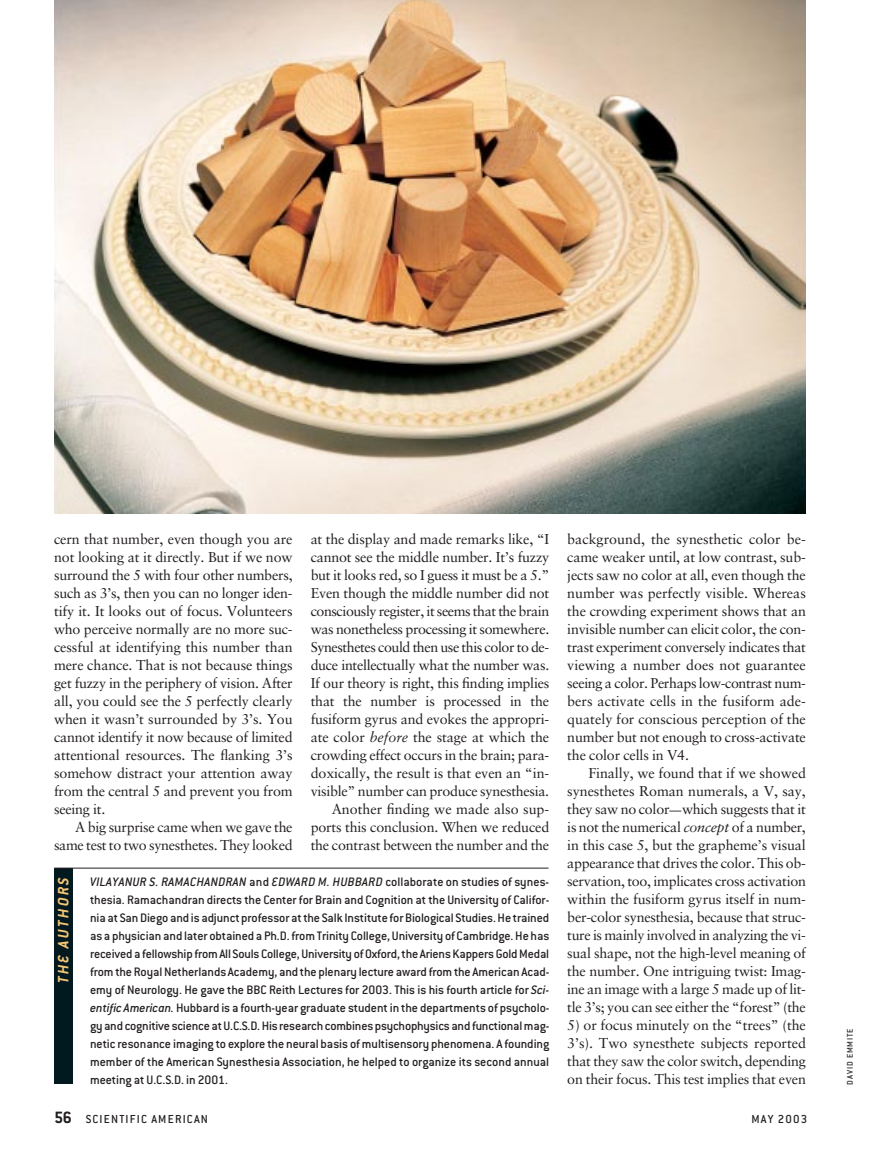
<style>
.page{position:relative;width:878px;height:1161px;background:#fff}
.page>*{position:absolute;margin:0;border:0;box-sizing:border-box;transform-origin:0 0}
.t1{font:italic 700 16.5px "Conduit ITC";letter-spacing:.14em;color:#f3c573}
.t2{font:14.25px/18px "Sabon";letter-spacing:-.015em;color:#231f1f;text-align:justify}
.t3{font:500 13.5px/18px "Conduit ITC";color:#231f1f;text-align:justify}
.t4{font:500 12.75px "Conduit ITC";letter-spacing:.09em;color:#231f1f}
.t5{font:500 9px "Conduit ITC";letter-spacing:.09em;color:#231f1f}
.s1{font-style:italic}
.s2{font-size:12px}
.s3{font-weight:700;font-size:18px}
</style>
<div class="page">
<img style="left:54px;top:0;width:752px;height:514px">
<div style="left:54px;top:868px;width:18px;height:216px;background:#031920"></div>
<hr style="left:54px;top:868px;width:494px;height:1px;background:#231f1f">
<p class="t2" style="left:54px;top:531px;width:240px">cern that number, even though you are not looking at it directly. But if we now surround the 5 with four other numbers, such as 3’s, then you can no longer iden&shy;tify it. It looks out of focus. Volunteers who perceive normally are no more suc&shy;cessful at identifying this number than mere chance. That is not because things get fuzzy in the periphery of vision. After all, you could see the 5 perfectly clearly when it wasn’t surrounded by 3’s. You cannot identify it now because of limited attentional resources. The flanking 3’s somehow distract your attention away from the central 5 and prevent you from seeing it.</p>
<p class="t2" style="left:54px;top:819px;width:240px;text-align:right">A big surprise came when we gave the same test to two synesthetes. They looked</p>
<p class="t2" style="left:310px;top:531px;width:240px;text-align:right">at the display and made remarks like, “I cannot see the middle number. It’s fuzzy but it looks red, so I guess it must be a 5.” Even though the middle number did not consciously register, it seems that the brain was nonetheless processing it somewhere.<br>Synesthetes could then use this color to de&shy;duce intellectually what the number was.<br>If our theory is right, this finding implies that the number is processed in the fusiform gyrus and evokes the appropri&shy;ate color <span class="s1">before</span> the stage at which the crowding effect occurs in the brain; para&shy;doxically, the result is that even an “in&shy;visible” number can produce synesthesia.<br>Another finding we made also sup&shy;ports this conclusion. When we reduced the contrast between the number and the</p>
<p class="t2" style="left:567px;top:531px;width:240px">background, the synesthetic color be&shy;came weaker until, at low contrast, sub&shy;jects saw no color at all, even though the number was perfectly visible. Whereas the crowding experiment shows that an invisible number can elicit color, the con&shy;trast experiment conversely indicates that viewing a number does not guarantee seeing a color. Perhaps low-contrast num&shy;bers activate cells in the fusiform ade&shy;quately for conscious perception of the number but not enough to cross-activate the color cells in V4.</p>
<p class="t2" style="left:567px;top:765px;width:240px;text-indent:21px">Finally, we found that if we showed synesthetes Roman numerals, a V, say, they saw no color<span class="s2">—</span>which suggests that it is not the numerical <span class="s1">concept</span> of a number, in this case 5, but the grapheme’s visual appearance that drives the color. This ob&shy;servation, too, implicates cross activation within the fusiform gyrus itself in num&shy;ber-color synesthesia, because that struc&shy;ture is mainly involved in analyzing the vi&shy;sual shape, not the high-level meaning of the number. One intriguing twist: Imag&shy;ine an image with a large 5 made up of lit&shy;tle 3’s; you can see either the “forest” (the</p>
<p class="t2" style="left:567px;top:1017px;width:240px">5) or focus minutely on the “trees” (the 3’s). Two synesthete subjects reported that they saw the color switch, depending on their focus. This test implies that even</p>
<p class="t3" style="left:90px;top:875px;width:461px"><span class="s1">VILAYANUR S. RAMACHANDRAN</span> and <span class="s1">EDWARD M. HUBBARD</span> collaborate on studies of synes&shy;thesia. Ramachandran directs the Center for Brain and Cognition at the University of Califor&shy;nia at San Diego and is adjunct professor at the Salk Institute for Biological Studies. He trained as a physician and later obtained a Ph.D. from Trinity College, University of Cambridge. He has received a fellowship from All Souls College, University of Oxford, the Ariens Kappers Gold Medal from the Royal Netherlands Academy, and the plenary lecture award from the American Acad&shy;emy of Neurology. He gave the BBC Reith Lectures for 2003. This is his fourth article for <span class="s1">Sci&shy;entific American.</span> Hubbard is a fourth-year graduate student in the departments of psycholo&shy;gy and cognitive science at U.C.S.D. His research combines psychophysics and functional mag&shy;netic resonance imaging to explore the neural basis of multisensory phenomena. A founding member of the American Synesthesia Association, he helped to organize its second annual meeting at U.C.S.D. in 2001.</p>
<p class="t1" style="left:57px;top:983px;width:108px;rotate:-90deg">THE AUTHORS</p>
<p class="t4" style="left:54px;top:1114px;width:155px"><span class="s3">56</span> SCIENTIFIC AMERICAN</p>
<p class="t4" style="left:751px;top:1114px;width:57px">MAY 2003</p>
<p class="t5" style="left:846px;top:1084px;width:58px;rotate:-90deg">DAVID EMMITE</p>
</div>
